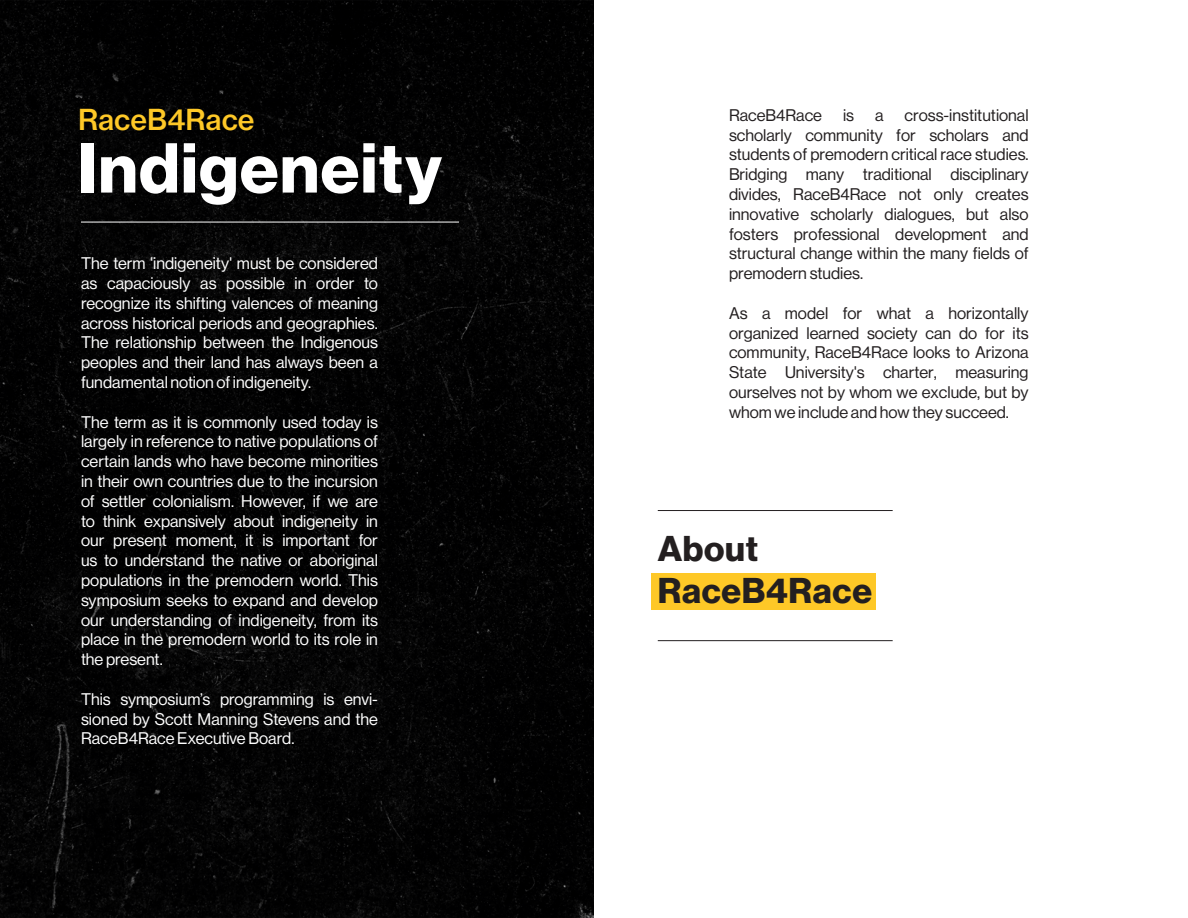
<style>
.page{position:relative;width:1188px;height:918px;background:#fff}
.page>*{position:absolute;margin:0;border:0;box-sizing:border-box;transform-origin:0 0}
.t1{font:69px "N Haas Grotesk DS Pro 75 Bd";letter-spacing:.02em;color:#fff}
.t2{font:35.1px "N Haas Grotesk DS Pro 75 Bd";letter-spacing:.02em;color:#231f20}
.t3{font:28.5px "N Haas Grotesk TX Pro 65 Md";color:#fec827}
.t4{font:16.5px/19.8px "N Haas Grotesk DS Pro 55 Rg";color:#fff;text-align:justify}
.t5{font:16.5px/19.8px "N Haas Grotesk DS Pro 55 Rg";color:#231f20;text-align:justify}
</style>
<div class="page">
<div style="left:0;top:0;width:594px;height:918px;background:#000001"></div>
<hr style="left:81px;top:222px;width:378px;height:1px;background:#fff">
<hr style="left:658px;top:510px;width:235px;height:1px;background:#231f20">
<div style="left:651px;top:573px;width:225px;height:37px;background:#fec827"></div>
<hr style="left:658px;top:640px;width:235px;height:1px;background:#231f20">
<p class="t3" style="left:78px;top:102px;width:178px">RaceB4Race</p>
<p class="t1" style="left:78px;top:128px;width:365px">Indigeneity</p>
<p class="t4" style="left:81px;top:254px;width:299px">The term 'indigeneity' must be considered as capaciously as possible in order to recognize its shifting valences of meaning across historical periods and geographies.<br>The relationship between the Indigenous peoples and their land has always been a fundamental notion of indigeneity.</p>
<p class="t4" style="left:81px;top:412px;width:299px">The term as it is commonly used today is largely in reference to native populations of certain lands who have become minorities in their own countries due to the incursion of settler colonialism. However, if we are to think expansively about indigeneity in our present moment, it is important for us to understand the native or aboriginal populations in the premodern world. This symposium seeks to expand and develop our understanding of indigeneity, from its place in the premodern world to its role in the present.</p>
<p class="t4" style="left:81px;top:689px;width:299px">This symposium’s programming is envi&shy;sioned by Scott Manning Stevens and the RaceB4Race Executive Board.</p>
<p class="t5" style="left:729px;top:105px;width:301px;text-indent:176px">cross-institutional scholarly community for scholars and students of premodern critical race studies.<br>Bridging many traditional disciplinary divides, RaceB4Race not only creates innovative scholarly dialogues, but also fosters professional development and structural change within the many fields of premodern studies.</p>
<p class="t5" style="left:729px;top:303px;width:301px">As a model for what a horizontally organized learned society can do for its community, RaceB4Race looks to Arizona State University's charter, measuring ourselves not by whom we exclude, but by whom we include and how they succeed.</p>
<p class="t5" style="left:729px;top:105px;width:95px">RaceB4Race</p>
<p class="t5" style="left:843px;top:105px;width:13px">is</p>
<p class="t5" style="left:875px;top:105px;width:10px">a</p>
<p class="t2" style="left:658px;top:529px;width:102px">About</p>
<p class="t2" style="left:658px;top:571px;width:216px">RaceB4Race</p>
</div>
